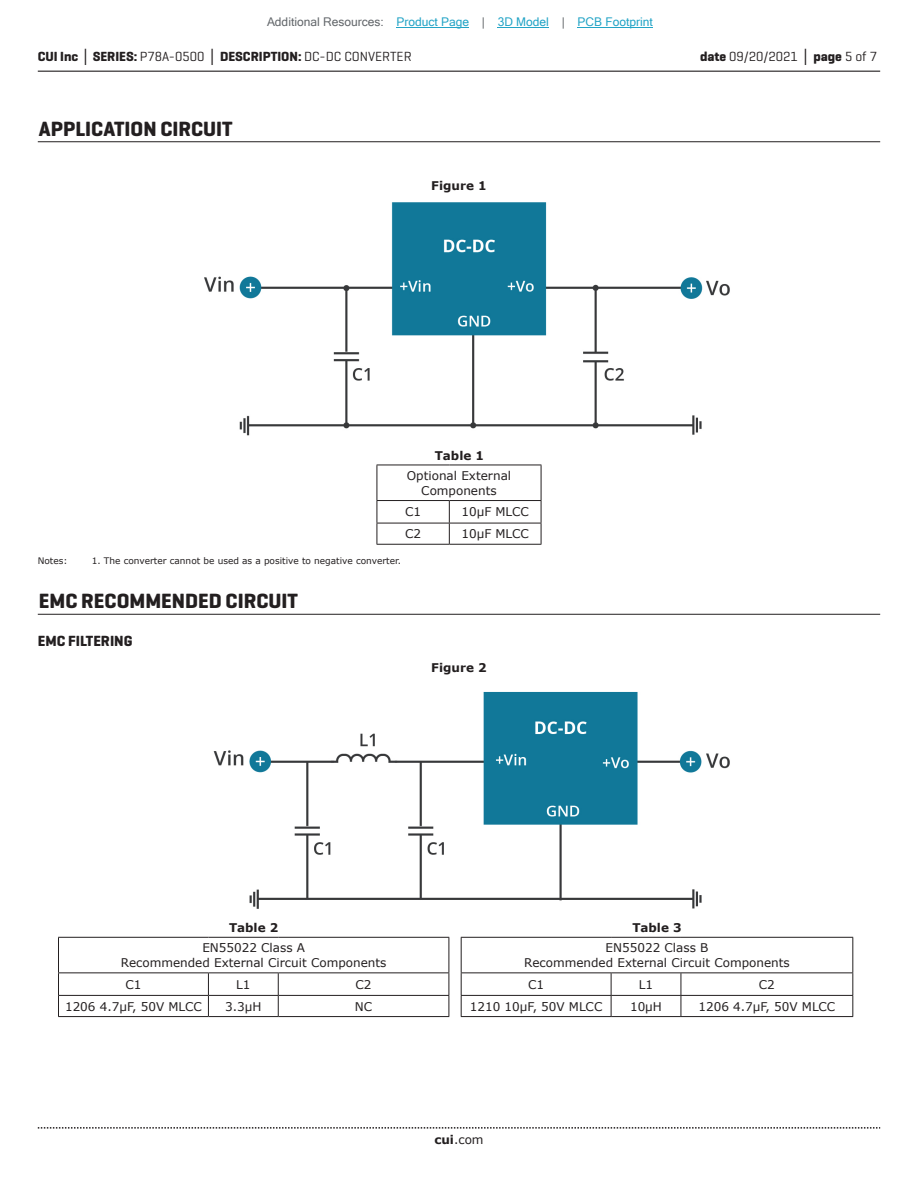
<style>
.page{position:relative;width:918px;height:1188px;background:#fff}
.page>*{position:absolute;margin:0;border:0;box-sizing:border-box;transform-origin:0 0}
.t1{font:700 21px "Geogrotesque";color:#231f20}
.t2{font:700 15px "Geogrotesque";color:#231f20}
.t3{font:700 13.5px "Geogrotesque";color:#231f20}
.t4{font:13.5px "Geogrotesque";color:#231f20}
.t5{font:12px/14.4px "Verdana";color:#231f20;text-align:center}
.t6{font:12px "Microsoft Sans Serif";color:#23a4c6}
.t7{font:700 12px "Verdana";color:#231f20}
.t8{font:9px "Verdana";color:#231f20}
.s1{color:#63676b}
.s2{font-family:"Verdana"}
.s3{font-weight:400}
.s4{font-weight:700}
.s5{font-family:"Verdana";font-weight:700}
</style>
<div class="page">
<hr style="left:38px;top:71px;width:842px;height:1px;background:#231f20">
<svg style="left:38px;top:1127px;width:842px;height:2px"></svg>
<hr style="left:38px;top:141px;width:842px;height:1px;background:#231f20">
<hr style="left:38px;top:614px;width:842px;height:1px;background:#231f20">
<hr style="left:58px;top:937px;width:150px;height:1px;background:#231f20">
<hr style="left:58px;top:938px;width:1px;height:34px;background:#231f20">
<hr style="left:208px;top:937px;width:70px;height:1px;background:#231f20">
<hr style="left:278px;top:937px;width:171px;height:1px;background:#231f20">
<hr style="left:449px;top:938px;width:1px;height:34px;background:#231f20">
<hr style="left:58px;top:972px;width:150px;height:1px;background:#231f20">
<hr style="left:208px;top:972px;width:70px;height:1px;background:#231f20">
<hr style="left:278px;top:972px;width:171px;height:1px;background:#231f20">
<hr style="left:58px;top:995px;width:150px;height:1px;background:#231f20">
<svg style="left:58px;top:973px;width:1px;height:43px"></svg>
<hr style="left:208px;top:995px;width:70px;height:1px;background:#231f20">
<svg style="left:208px;top:973px;width:1px;height:43px"></svg>
<hr style="left:278px;top:995px;width:171px;height:1px;background:#231f20">
<svg style="left:278px;top:973px;width:1px;height:43px"></svg>
<svg style="left:449px;top:973px;width:1px;height:43px"></svg>
<hr style="left:58px;top:1016px;width:150px;height:1px;background:#231f20">
<hr style="left:208px;top:1016px;width:70px;height:1px;background:#231f20">
<hr style="left:278px;top:1016px;width:171px;height:1px;background:#231f20">
<hr style="left:461px;top:937px;width:150px;height:1px;background:#231f20">
<hr style="left:461px;top:938px;width:1px;height:34px;background:#231f20">
<hr style="left:611px;top:937px;width:70px;height:1px;background:#231f20">
<hr style="left:681px;top:937px;width:172px;height:1px;background:#231f20">
<hr style="left:852px;top:938px;width:1px;height:34px;background:#231f20">
<hr style="left:461px;top:972px;width:150px;height:1px;background:#231f20">
<hr style="left:611px;top:972px;width:70px;height:1px;background:#231f20">
<hr style="left:681px;top:972px;width:172px;height:1px;background:#231f20">
<hr style="left:461px;top:995px;width:150px;height:1px;background:#231f20">
<svg style="left:461px;top:973px;width:1px;height:43px"></svg>
<hr style="left:611px;top:995px;width:70px;height:1px;background:#231f20">
<svg style="left:611px;top:973px;width:1px;height:43px"></svg>
<hr style="left:681px;top:995px;width:172px;height:1px;background:#231f20">
<svg style="left:681px;top:973px;width:1px;height:43px"></svg>
<svg style="left:852px;top:973px;width:1px;height:43px"></svg>
<hr style="left:461px;top:1016px;width:150px;height:1px;background:#231f20">
<hr style="left:611px;top:1016px;width:70px;height:1px;background:#231f20">
<hr style="left:681px;top:1016px;width:172px;height:1px;background:#231f20">
<hr style="left:377px;top:465px;width:72px;height:1px;background:#231f20">
<hr style="left:377px;top:465px;width:1px;height:35px;background:#231f20">
<hr style="left:449px;top:465px;width:92px;height:1px;background:#231f20">
<hr style="left:541px;top:465px;width:1px;height:35px;background:#231f20">
<hr style="left:377px;top:500px;width:72px;height:1px;background:#231f20">
<hr style="left:449px;top:500px;width:92px;height:1px;background:#231f20">
<hr style="left:377px;top:523px;width:72px;height:1px;background:#231f20">
<svg style="left:377px;top:501px;width:1px;height:43px"></svg>
<hr style="left:449px;top:523px;width:92px;height:1px;background:#231f20">
<svg style="left:449px;top:501px;width:1px;height:43px"></svg>
<svg style="left:541px;top:501px;width:1px;height:43px"></svg>
<hr style="left:377px;top:544px;width:72px;height:1px;background:#231f20">
<hr style="left:449px;top:544px;width:92px;height:1px;background:#231f20">
<img style="left:204px;top:203px;width:526px;height:233px">
<img style="left:213px;top:691px;width:517px;height:218px">
<hr style="left:397px;top:27px;width:72px;height:1px;background:#23a4c6">
<hr style="left:498px;top:27px;width:51px;height:1px;background:#23a4c6">
<hr style="left:578px;top:27px;width:75px;height:1px;background:#23a4c6">
<p class="t6" style="left:267px;top:15px;width:387px"><span class="s1">Additional Resources:</span> Product Page <span class="s1">|</span> 3D Model <span class="s1">|</span> PCB Footprint</p>
<p class="t3" style="left:38px;top:48px;width:375px">CUI Inc <span class="s2">│</span> SERIES: <span class="s3">P78A-0500</span> <span class="s2">│</span> DESCRIPTION: <span class="s3">DC-DC CONVERTER</span></p>
<p class="t4" style="left:700px;top:48px;width:179px"><span class="s4">date</span> 09/20/2021 <span class="s5">│</span> <span class="s4">page</span> 5 of 7</p>
<h1 class="t1" style="left:39px;top:116px;width:195px">APPLICATION CIRCUIT</h1>
<p class="t7" style="left:431px;top:177px;width:57px">Figure 1</p>
<p class="t7" style="left:435px;top:448px;width:51px">Table 1</p>
<p class="t5" style="left:407px;top:468px;width:106px">Optional External<br>Components</p>
<p class="t5" style="left:405px;top:505px;width:18px">C1</p>
<p class="t5" style="left:461px;top:505px;width:69px">10μF MLCC</p>
<p class="t5" style="left:405px;top:527px;width:18px">C2</p>
<p class="t5" style="left:461px;top:527px;width:69px">10μF MLCC</p>
<p class="t8" style="left:38px;top:554px;width:31px">Notes:</p>
<p class="t8" style="left:92px;top:554px;width:311px">1. The converter cannot be used as a positive to negative converter.</p>
<h1 class="t1" style="left:39px;top:588px;width:261px">EMC RECOMMENDED CIRCUIT</h1>
<p class="t2" style="left:38px;top:632px;width:96px">EMC FILTERING</p>
<p class="t7" style="left:431px;top:660px;width:57px">Figure 2</p>
<p class="t7" style="left:229px;top:919px;width:51px">Table 2</p>
<p class="t5" style="left:121px;top:941px;width:267px">EN55022 Class A<br>Recommended External Circuit Components</p>
<p class="t5" style="left:125px;top:977px;width:18px">C1</p>
<p class="t5" style="left:236px;top:977px;width:16px">L1</p>
<p class="t5" style="left:356px;top:977px;width:18px">C2</p>
<p class="t5" style="left:65px;top:999px;width:138px">1206 4.7μF, 50V MLCC</p>
<p class="t5" style="left:225px;top:999px;width:38px">3.3μH</p>
<p class="t5" style="left:355px;top:999px;width:19px">NC</p>
<p class="t7" style="left:632px;top:919px;width:51px">Table 3</p>
<p class="t5" style="left:524px;top:941px;width:267px">EN55022 Class B<br>Recommended External Circuit Components</p>
<p class="t5" style="left:528px;top:977px;width:18px">C1</p>
<p class="t5" style="left:639px;top:977px;width:16px">L1</p>
<p class="t5" style="left:759px;top:977px;width:18px">C2</p>
<p class="t5" style="left:470px;top:999px;width:134px">1210 10μF, 50V MLCC</p>
<p class="t5" style="left:630px;top:999px;width:33px">10μH</p>
<p class="t5" style="left:698px;top:999px;width:138px">1206 4.7μF, 50V MLCC</p>
<p class="t5" style="left:434px;top:1132px;width:51px"><span class="s4">cui</span>.com</p>
</div>
